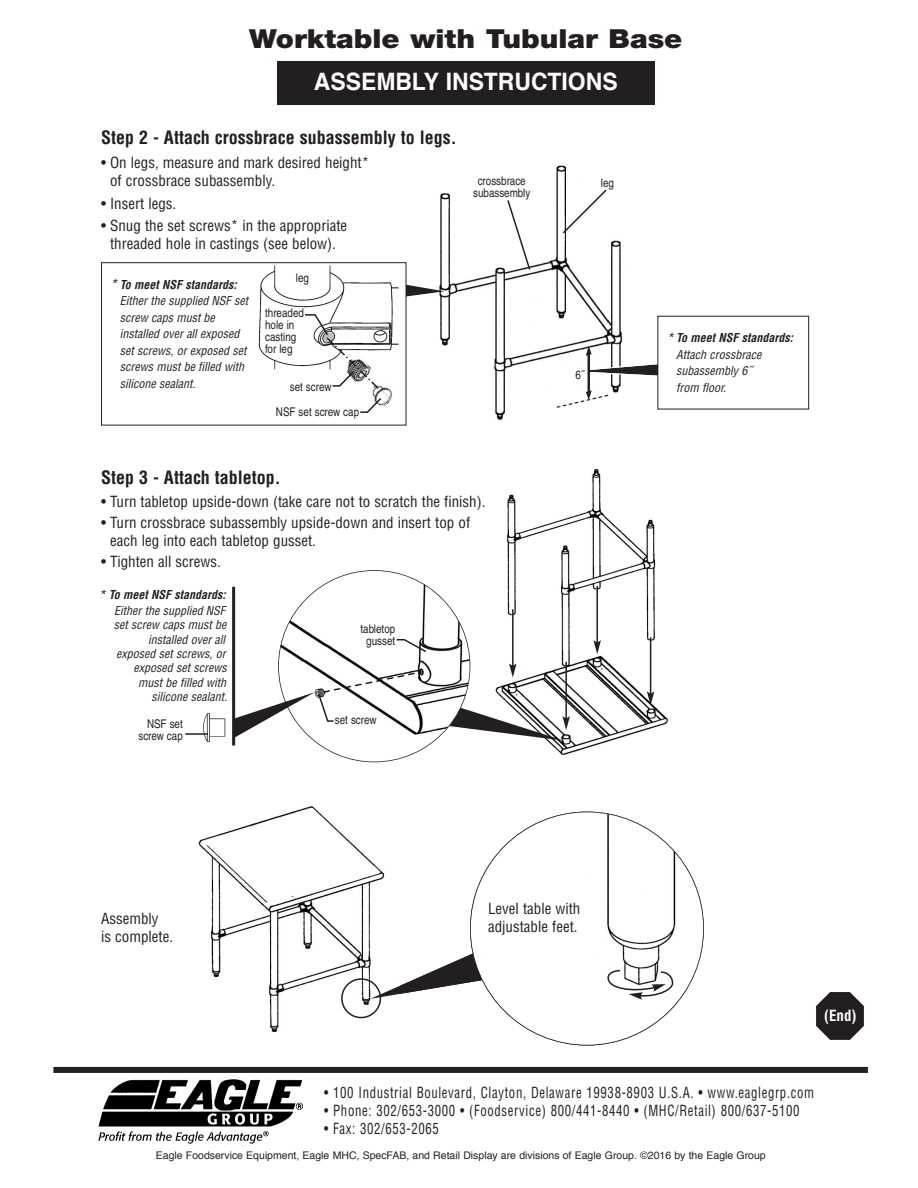
<style>
.page{position:relative;width:918px;height:1188px;background:#fff}
.page>*{position:absolute;margin:0;border:0;box-sizing:border-box;transform-origin:0 0}
.t1{font:900 26.25px "Helvetica Neue LT Std";color:#231f20;scale:1.1 1}
.t2{font:700 24px "Helvetica";color:#fff;scale:.95 1}
.t3{font:700 condensed 18px "Helvetica";color:#231f20}
.t4{font:condensed 15px/18px "Helvetica";color:#231f20}
.t5{font:condensed 15px "Helvetica";letter-spacing:.05em;color:#231f20;scale:.85 1}
.t6{font:700 condensed 15px "Helvetica";color:#fff}
.t7{font:italic condensed 12px/16.5px "Helvetica";color:#231f20}
.t8{font:condensed 12px/12px "Helvetica";color:#231f20;text-align:center}
.t9{font:10.5px "Helvetica";color:#231f20}
.s1{font-size:15px}
.s2{font-weight:700}
</style>
<div class="page">
<img style="left:98px;top:1079px;width:205px;height:65px">
<div style="left:277px;top:62px;width:377px;height:43px;background:#231f20"></div>
<div style="left:53px;top:1067px;width:815px;height:6px;background:#231f20"></div>
<img style="left:495px;top:469px;width:173px;height:286px">
<hr style="left:512px;top:609px;width:2px;height:57px;background:#231f20">
<svg style="left:509px;top:664px;width:8px;height:13px"></svg>
<hr style="left:565px;top:662px;width:2px;height:57px;background:#231f20">
<hr style="left:596px;top:586px;width:2px;height:57px;background:#231f20">
<svg style="left:593px;top:640px;width:8px;height:14px"></svg>
<hr style="left:650px;top:637px;width:1px;height:57px;background:#231f20">
<svg style="left:647px;top:691px;width:7px;height:14px"></svg>
<img style="left:598px;top:812px;width:106px;height:174px">
<svg style="left:341px;top:942px;width:171px;height:76px"></svg>
<div style="left:470px;top:812px;width:234px;height:233px;background:#fff;border-radius:50%"></div>
<svg style="left:607px;top:969px;width:67px;height:31px"></svg>
<svg style="left:816px;top:992px;width:48px;height:48px"></svg>
<img style="left:440px;top:165px;width:183px;height:255px">
<svg style="left:561px;top:188px;width:47px;height:47px"></svg>
<svg style="left:506px;top:199px;width:26px;height:72px"></svg>
<svg style="left:406px;top:284px;width:39px;height:13px"></svg>
<svg style="left:435px;top:699px;width:135px;height:42px"></svg>
<div style="left:101px;top:262px;width:305px;height:163px;border:1px solid #231f20"></div>
<img style="left:258px;top:265px;width:141px;height:104px">
<svg style="left:555px;top:346px;width:107px;height:63px"></svg>
<div style="left:279px;top:570px;width:191px;height:192px;background:#fff;border-radius:50%"></div>
<img style="left:279px;top:570px;width:191px;height:169px">
<svg style="left:395px;top:638px;width:33px;height:16px"></svg>
<hr style="left:232px;top:587px;width:3px;height:159px;background:#231f20">
<img style="left:203px;top:713px;width:23px;height:29px">
<svg style="left:235px;top:692px;width:100px;height:46px"></svg>
<hr style="left:185px;top:733px;width:23px;height:2px;background:#231f20">
<svg style="left:303px;top:313px;width:95px;height:100px"></svg>
<h1 class="t1" style="left:249px;top:29px;width:395px">Worktable with Tubular Base</h1>
<h2 class="t2" style="left:314px;top:72px;width:321px">ASSEMBLY INSTRUCTIONS</h2>
<p class="t3" style="left:101px;top:128px;width:357px">Step 2 - Attach crossbrace subassembly to legs.</p>
<p class="t4" style="left:110px;top:154px;width:261px;text-indent:-9px">• On legs, measure and mark desired height* of crossbrace subassembly.</p>
<p class="t4" style="left:101px;top:194px;width:77px">• Insert legs.</p>
<p class="t4" style="left:101px;top:217px;width:248px;text-align:center">• Snug the set screws* in the appropriate threaded hole in castings (see below).</p>
<p class="t8" style="left:473px;top:176px;width:59px">crossbrace subassembly</p>
<p class="t8" style="left:601px;top:178px;width:15px">leg</p>
<p class="t7" style="left:120px;top:276px;width:130px;text-indent:-10px"><span class="s1">*</span> <span class="s2">To meet NSF standards:<br></span>Either the supplied NSF set screw caps must be installed over all exposed set screws, or exposed set screws must be filled with silicone sealant.</p>
<p class="t8" style="left:296px;top:273px;width:15px">leg</p>
<p class="t8" style="left:265px;top:308px;width:40px;text-align:left">threaded hole in casting for leg</p>
<p class="t8" style="left:576px;top:369px;width:10px">6˝</p>
<p class="t7" style="left:676px;top:330px;width:119px;text-indent:-10px"><span class="s1">*</span> <span class="s2">To meet NSF standards:<br></span>Attach crossbrace subassembly 6˝</p>
<p class="t8" style="left:290px;top:382px;width:43px">set screw</p>
<p class="t7" style="left:676px;top:379px;width:52px">from floor.</p>
<p class="t8" style="left:276px;top:407px;width:85px">NSF set screw cap</p>
<p class="t3" style="left:101px;top:467px;width:181px">Step 3 - Attach tabletop.</p>
<p class="t4" style="left:101px;top:492px;width:386px">• Turn tabletop upside-down (take care not to scratch the finish).</p>
<p class="t4" style="left:110px;top:514px;width:362px;text-indent:-9px">• Turn crossbrace subassembly upside-down and insert top of each leg into each tabletop gusset.</p>
<p class="t4" style="left:101px;top:553px;width:121px">• Tighten all screws.</p>
<p class="t7" style="left:98px;top:587px;width:129px;line-height:15.8px;text-align:right"><span class="s1">*</span> <span class="s2">To meet NSF standards:<br></span>Either the supplied NSF</p>
<p class="t7" style="left:114px;top:618px;width:115px;line-height:14.4px;text-align:right">set screw caps must be installed over all exposed set screws, or exposed set screws must be filled with silicone sealant.</p>
<p class="t8" style="left:138px;top:718px;width:46px;text-align:right">NSF set screw cap</p>
<p class="t8" style="left:360px;top:624px;width:36px">tabletop gusset</p>
<p class="t8" style="left:335px;top:715px;width:43px">set screw</p>
<p class="t4" style="left:101px;top:910px;width:73px">Assembly<br>is complete.</p>
<p class="t4" style="left:488px;top:900px;width:94px">Level table with adjustable feet.</p>
<p class="t6" style="left:824px;top:1007px;width:34px">(End)</p>
<p class="t5" style="left:324px;top:1084px;width:578px">• 100 Industrial Boulevard, Clayton, Delaware 19938-8903 U.S.A. • www.eaglegrp.com</p>
<p class="t5" style="left:324px;top:1102px;width:561px">• Phone: 302/653-3000 • (Foodservice) 800/441-8440 • (MHC/Retail) 800/637-5100</p>
<p class="t5" style="left:324px;top:1120px;width:137px">• Fax: 302/653-2065</p>
<p class="t9" style="left:156px;top:1151px;width:611px">eagle Foodservice equipment, eagle Mhc, specFAB, and retail Display are divisions of eagle Group. ©2016 by the eagle Group</p>
</div>
